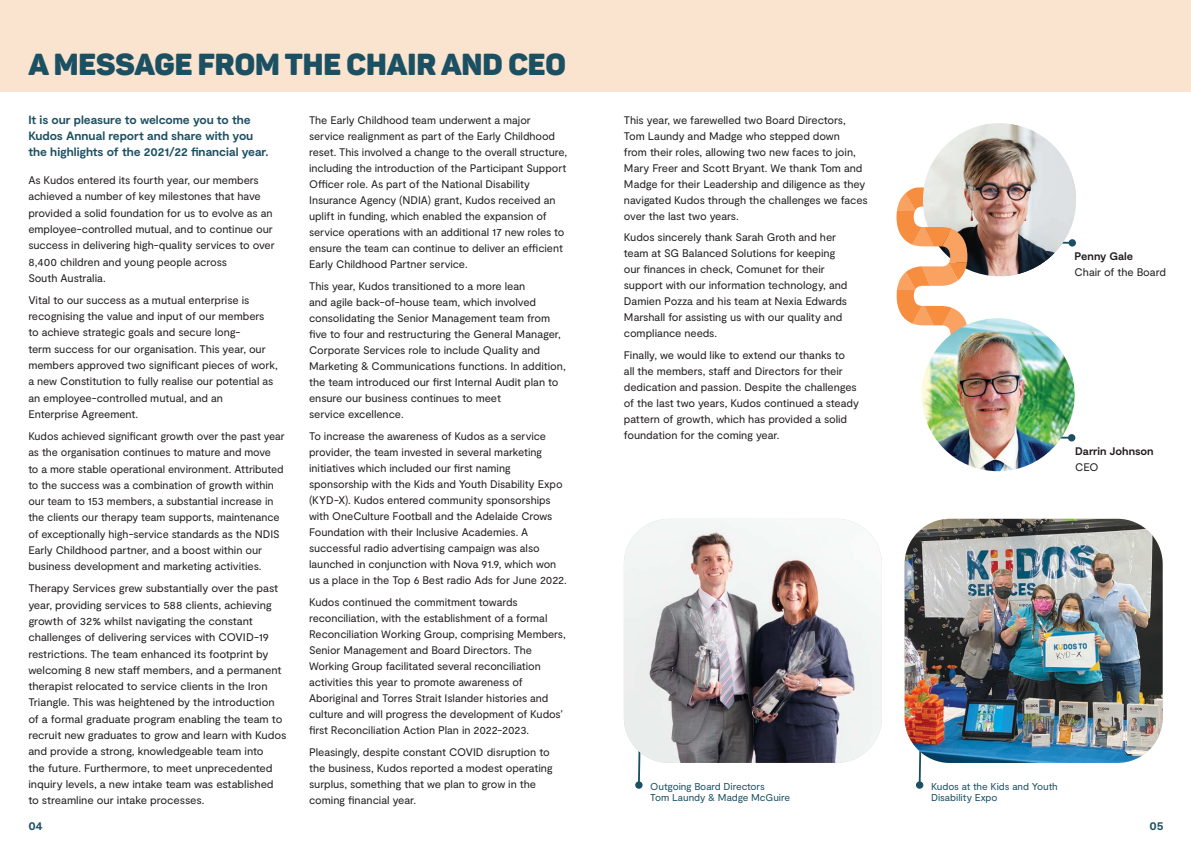
<style>
.page{position:relative;width:1191px;height:842px;background:#fff}
.page>*{position:absolute;margin:0;border:0;box-sizing:border-box;transform-origin:0 0}
.Heading_New{font:30px "Panton Black Caps";color:#1b5063}
.Intro_Para{font:700 12px/16px "Moderat";letter-spacing:-.005em;color:#1b5063}
.Body{font:11px/16px "Moderat";letter-spacing:-.005em;color:#231f20}
.Body-2{font:700 11px/16px "Moderat";letter-spacing:-.005em;color:#231f20}
.t1{font:10px/11px "Moderat";letter-spacing:-.005em;color:#1b5063}
.s1{font-weight:700}
.s2{font-weight:400}
</style>
<div class="page">
<svg style="left:638px;top:763px;width:3px;height:19px"></svg>
<div style="left:635px;top:781px;width:7px;height:8px;background:#1b5063;border-radius:50%"></div>
<svg style="left:918px;top:763px;width:4px;height:19px"></svg>
<div style="left:916px;top:781px;width:7px;height:8px;background:#1b5063;border-radius:50%"></div>
<svg style="left:1059px;top:435px;width:10px;height:5px"></svg>
<div style="left:1068px;top:434px;width:7px;height:7px;background:#1b5063;border-radius:50%"></div>
<div style="left:0;top:0;width:1191px;height:91px;background:#fae3cf"></div>
<img style="left:624px;top:519px;width:258px;height:244px">
<img style="left:904px;top:519px;width:258px;height:244px">
<svg style="left:896px;top:187px;width:71px;height:147px"></svg>
<img style="left:921px;top:318px;width:153px;height:153px;border-radius:76px">
<img style="left:923px;top:123px;width:153px;height:153px">
<p class="Heading_New" style="left:28px;top:45px;width:539px">A MESSAGE FROM THE CHAIR AND CEO</p>
<p class="Intro_Para" style="left:28px;top:113px;width:242px">It is our pleasure to welcome you to the<br>Kudos Annual report and share with you the highlights of the 2021/22 financial year.</p>
<p class="Body" style="left:28px;top:172px;width:248px;line-height:16.3px">As Kudos entered its fourth year, our members achieved a number of key milestones that have provided a solid foundation for us to evolve as an employee-controlled mutual, and to continue our success in delivering high-quality services to over 8,400 children and young people across<br>South Australia.</p>
<p class="Body" style="left:28px;top:292px;width:251px;line-height:16.3px">Vital to our success as a mutual enterprise is recognising the value and input of our members<br>to achieve strategic goals and secure long-<br>term success for our organisation. This year, our members approved two significant pieces of work, a new Constitution to fully realise our potential as an employee-controlled mutual, and an<br>Enterprise Agreement.</p>
<p class="Body" style="left:28px;top:428px;width:258px;line-height:16.3px">Kudos achieved significant growth over the past year as the organisation continues to mature and move<br>to a more stable operational environment. Attributed to the success was a combination of growth within our team to 153 members, a substantial increase in the clients our therapy team supports, maintenance of exceptionally high-service standards as the NDIS Early Childhood partner, and a boost within our business development and marketing activities.</p>
<p class="Body" style="left:28px;top:581px;width:259px;line-height:16.3px">Therapy Services grew substantially over the past year, providing services to 588 clients, achieving growth of 32% whilst navigating the constant challenges of delivering services with COVID-19 restrictions. The team enhanced its footprint by welcoming 8 new staff members, and a permanent therapist relocated to service clients in the Iron Triangle. This was heightened by the introduction of a formal graduate program enabling the team to recruit new graduates to grow and learn with Kudos and provide a strong, knowledgeable team into<br>the future. Furthermore, to meet unprecedented inquiry levels, a new intake team was established to streamline our intake processes.</p>
<p class="Body" style="left:309px;top:112px;width:259px">The Early Childhood team underwent a major service realignment as part of the Early Childhood reset. This involved a change to the overall structure, including the introduction of the Participant Support Officer role. As part of the National Disability Insurance Agency (NDIA) grant, Kudos received an uplift in funding, which enabled the expansion of service operations with an additional 17 new roles to ensure the team can continue to deliver an efficient Early Childhood Partner service.</p>
<p class="Body" style="left:309px;top:278px;width:258px">This year, Kudos transitioned to a more lean<br>and agile back-of-house team, which involved consolidating the Senior Management team from five to four and restructuring the General Manager, Corporate Services role to include Quality and Marketing &amp; Communications functions. In addition, the team introduced our first Internal Audit plan to ensure our business continues to meet<br>service excellence.</p>
<p class="Body" style="left:309px;top:428px;width:259px">To increase the awareness of Kudos as a service provider, the team invested in several marketing initiatives which included our first naming sponsorship with the Kids and Youth Disability Expo (KYD-X). Kudos entered community sponsorships with OneCulture Football and the Adelaide Crows Foundation with their Inclusive Academies. A successful radio advertising campaign was also launched in conjunction with Nova 91.9, which won us a place in the Top 6 Best radio Ads for June 2022.</p>
<p class="Body" style="left:309px;top:594px;width:258px">Kudos continued the commitment towards reconciliation, with the establishment of a formal Reconciliation Working Group, comprising Members, Senior Management and Board Directors. The Working Group facilitated several reconciliation activities this year to promote awareness of Aboriginal and Torres Strait Islander histories and culture and will progress the development of Kudos’ first Reconciliation Action Plan in 2022-2023.</p>
<p class="Body" style="left:309px;top:744px;width:245px">Pleasingly, despite constant COVID disruption to the business, Kudos reported a modest operating surplus, something that we plan to grow in the coming financial year.</p>
<p class="Body" style="left:624px;top:112px;width:245px">This year, we farewelled two Board Directors, Tom Laundy and Madge who stepped down<br>from their roles, allowing two new faces to join, Mary Freer and Scott Bryant. We thank Tom and Madge for their Leadership and diligence as they navigated Kudos through the challenges we faces over the last two years.</p>
<p class="Body" style="left:624px;top:230px;width:225px">Kudos sincerely thank Sarah Groth and her team at SG Balanced Solutions for keeping our finances in check, Comunet for their support with our information technology, and Damien Pozza and his team at Nexia Edwards Marshall for assisting us with our quality and compliance needs.</p>
<p class="Body" style="left:624px;top:348px;width:236px">Finally, we would like to extend our thanks to<br>all the members, staff and Directors for their dedication and passion. Despite the challenges of the last two years, Kudos continued a steady pattern of growth, which has provided a solid foundation for the coming year.</p>
<p class="Body" style="left:1074px;top:249px;width:93px"><span class="s1">Penny Gale<br></span>Chair of the Board</p>
<p class="Body-2" style="left:1075px;top:444px;width:80px">Darrin Johnson<br><span class="s2">CEO</span></p>
<p class="t1" style="left:650px;top:781px;width:141px">Outgoing Board Directors<br>Tom Laundy &amp; Madge McGuire</p>
<p class="t1" style="left:931px;top:781px;width:128px">Kudos at the Kids and Youth<br>Disability Expo</p>
<p class="Intro_Para" style="left:28px;top:818px;width:16px">04</p>
<p class="Intro_Para" style="left:1149px;top:818px;width:16px">05</p>
</div>
